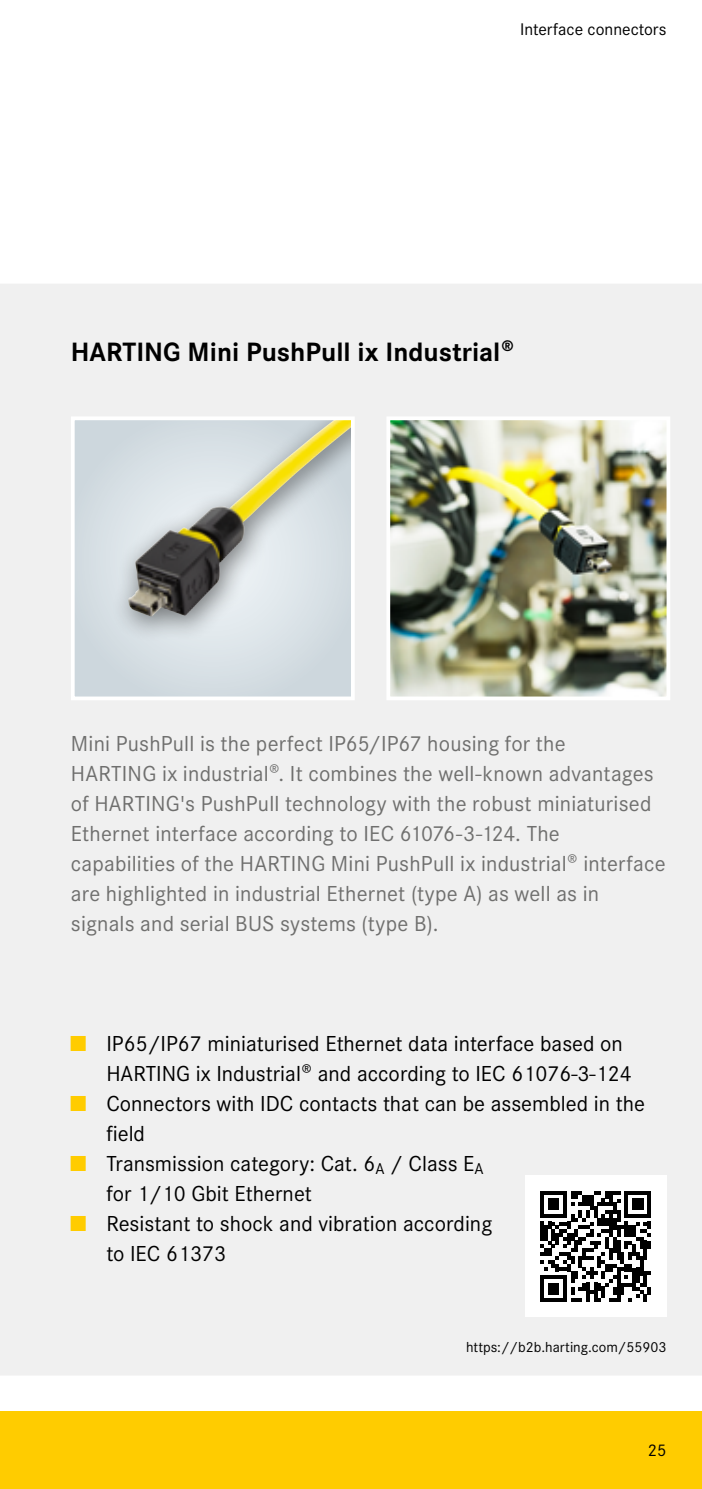
<style>
.page{position:relative;width:702px;height:1489px;background:#fff}
.page>*{position:absolute;margin:0;border:0;box-sizing:border-box;transform-origin:0 0}
.Subline{font:700 27.5px "Corporate S Pro";color:#000}
.CD_HARTING_-_Intro{font:22.5px/30px "Corporate S Pro";letter-spacing:.01em;color:#6f6f6e}
.t1{font:22.5px/30px "Corporate S Pro";color:#000}
.t2{font:17.5px "Corporate S Pro";color:#000}
.t3{font:15px "Corporate S Pro";color:#000}
.s1{color:#fc0}
</style>
<div class="page">
<div style="left:0;top:1411px;width:702px;height:77px;background:#fc0"></div>
<div style="left:0;top:284px;width:702px;height:1091px;background:#f0f0f0"></div>
<svg style="left:524px;top:1175px;width:142px;height:142px"></svg>
<div style="left:73px;top:418px;width:280px;height:280px;background:#d2dbe0"></div>
<div style="left:110px;top:418px;width:243px;height:226px;background:#000;opacity:.5"></div>
<img style="left:128px;top:421px;width:222px;height:195px">
<div style="left:71px;top:416px;width:284px;height:284px;border:4px solid #fff"></div>
<img style="left:391px;top:421px;width:274px;height:274px">
<div style="left:386px;top:416px;width:284px;height:284px;border:4px solid #fff"></div>
<p class="t2" style="left:520px;top:17px;width:148px">Interface connectors</p>
<p class="Subline" style="left:71px;top:330px;width:445px">HARTING Mini PushPull ix Industrial®</p>
<p class="CD_HARTING_-_Intro" style="left:71px;top:726px;width:596px">Mini PushPull is the perfect IP65/IP67 housing for the<br>HARTING ix industrial®. It combines the well-known advantages of HARTING's PushPull technology with the robust miniaturised Ethernet interface according to IEC 61076-3-124. The capabilities of the HARTING Mini PushPull ix industrial® interface are highlighted in industrial Ethernet (type A) as well as in signals and serial BUS systems (type B).</p>
<p class="t1" style="left:106px;top:1026px;width:527px;text-indent:-35px"><span class="s1">■</span> IP65/IP67 miniaturised Ethernet data interface based on<br>HARTING ix Industrial® and according to IEC 61076-3-124</p>
<p class="t1" style="left:106px;top:1086px;width:540px;text-indent:-35px"><span class="s1">■</span> Connectors with IDC contacts that can be assembled in the field</p>
<p class="t1" style="left:106px;top:1146px;width:379px;text-indent:-35px"><span class="s1">■</span> Transmission category: Cat. 6<sub>A</sub> / Class E<sub>A </sub>for 1/10 Gbit Ethernet</p>
<p class="t1" style="left:106px;top:1206px;width:387px;text-indent:-35px"><span class="s1">■</span> Resistant to shock and vibration according to IEC 61373</p>
<p class="t3" style="left:466px;top:1335px;width:202px">https://b2b.harting.com/55903</p>
<p class="t2" style="left:648px;top:1437px;width:20px">25</p>
</div>
